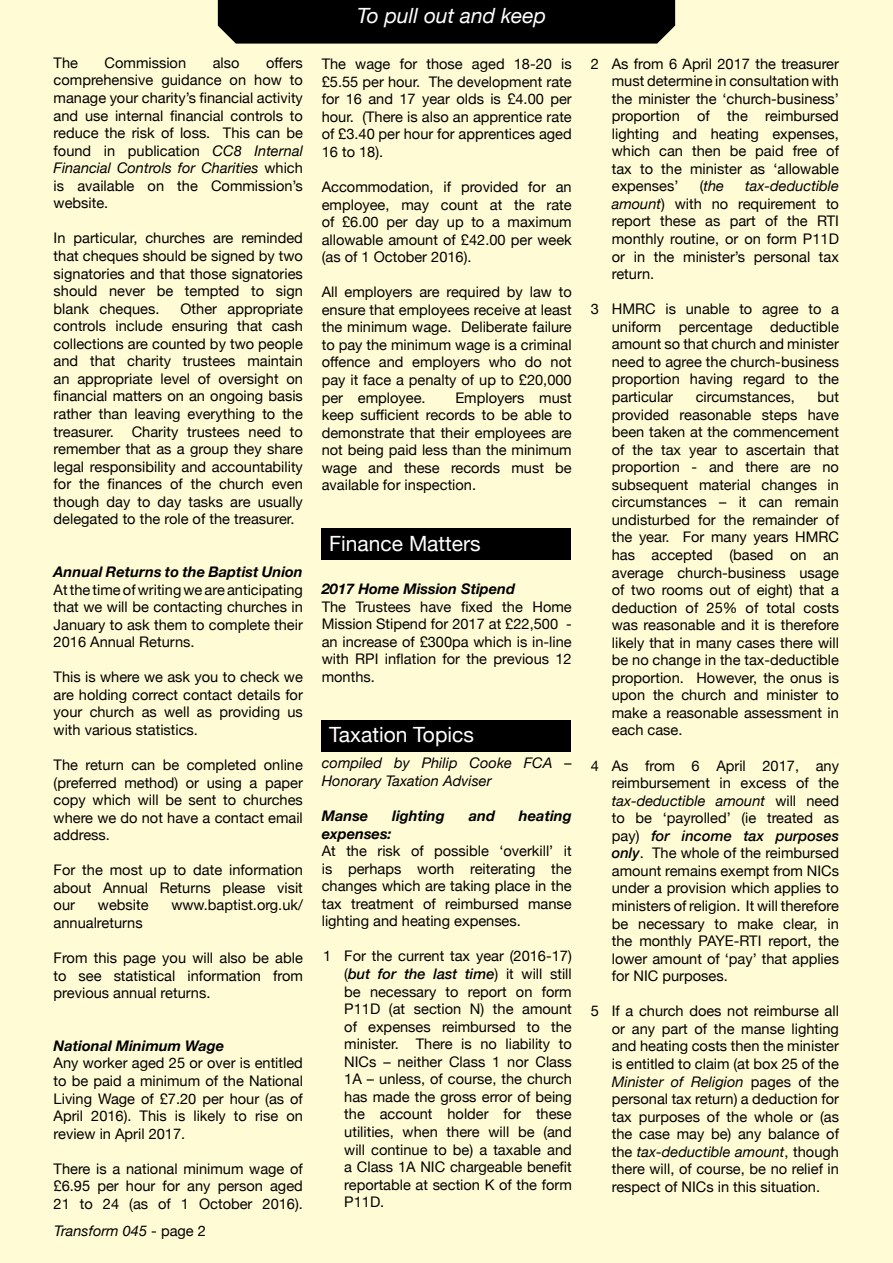
<style>
.page{position:relative;width:893px;height:1263px;background:#fffcd5}
.page>*{position:absolute;margin:0;border:0;box-sizing:border-box;transform-origin:0 0}
.t1{font:21px "Helvetica Neue";color:#fff}
.t2{font:italic 21px "Helvetica Neue";color:#fff}
.t3{font:14.7px/17.5px "Helvetica Neue";color:#000;text-align:justify}
.t4{font:italic 700 14.7px "Helvetica Neue";color:#000}
.t5{font:italic 14.7px/17.5px "Helvetica Neue";color:#000}
.s1{font-style:italic}
.s2{font-style:normal}
.s3{font-weight:500;font-style:italic}
</style>
<div class="page">
<div style="left:218px;top:0;width:457px;height:44px;background:#000"></div>
<div style="left:322px;top:528px;width:249px;height:32px;background:#000"></div>
<div style="left:322px;top:720px;width:249px;height:31px;background:#000"></div>
<p class="t3" style="left:54px;top:55px;width:26px">The</p>
<p class="t3" style="left:105px;top:55px;width:83px">Commission</p>
<p class="t3" style="left:213px;top:55px;width:28px">also</p>
<p class="t3" style="left:54px;top:55px;width:251px;text-indent:212px">offers comprehensive guidance on how to manage your charity’s financial activity and use internal financial controls to reduce the risk of loss. This can be found in publication <span class="s1">CC8 Internal Financial Controls for Charities</span> which is available on the Commission’s website.</p>
<p class="t3" style="left:54px;top:230px;width:251px">In particular, churches are reminded that cheques should be signed by two signatories and that those signatories should never be tempted to sign blank cheques.</p>
<p class="t3" style="left:54px;top:300px;width:251px;text-indent:127px">Other appropriate controls include ensuring that cash collections are counted by two people and that charity trustees maintain an appropriate level of oversight on financial matters on an ongoing basis rather than leaving everything to the treasurer. Charity trustees need to remember that as a group they share legal responsibility and accountability for the finances of the church even though day to day tasks are usually delegated to the role of the treasurer.</p>
<p class="t4" style="left:54px;top:560px;width:251px">Annual Returns to the Baptist Union</p>
<p class="t3" style="left:54px;top:581px;width:251px">At the time of writing we are anticipating that we will be contacting churches in January to ask them to complete their 2016 Annual Returns.</p>
<p class="t3" style="left:54px;top:669px;width:251px">This is where we ask you to check we are holding correct contact details for your church as well as providing us with various statistics.</p>
<p class="t3" style="left:54px;top:757px;width:251px">The return can be completed online (preferred method) or using a paper copy which will be sent to churches where we do not have a contact email address.</p>
<p class="t3" style="left:54px;top:862px;width:251px">For the most up to date information about Annual Returns please visit our</p>
<p class="t3" style="left:98px;top:897px;width:52px">website</p>
<p class="t3" style="left:171px;top:897px;width:133px">www.baptist.org.uk/</p>
<p class="t3" style="left:54px;top:915px;width:91px">annualreturns</p>
<p class="t3" style="left:54px;top:950px;width:251px">From this page you will also be able to see statistical information from previous annual returns.</p>
<p class="t4" style="left:54px;top:1034px;width:172px">National Minimum Wage</p>
<p class="t3" style="left:54px;top:1055px;width:251px">Any worker aged 25 or over is entitled to be paid a minimum of the National Living Wage of £7.20 per hour (as of April 2016). This is likely to rise on review in April 2017.</p>
<p class="t3" style="left:54px;top:1160px;width:251px">There is a national minimum wage of £6.95 per hour for any person aged 21 to 24 (as of 1 October 2016).</p>
<p class="t5" style="left:54px;top:1222px;width:153px">Transform 045 <span class="s2">- page 2</span></p>
<h1 class="t2" style="left:357px;top:0;width:191px">To pull out and keep</h1>
<p class="t3" style="left:322px;top:56px;width:252px">The wage for those aged 18-20 is £5.55 per hour. The development rate for 16 and 17 year olds is £4.00 per hour. (There is also an apprentice rate of £3.40 per hour for apprentices aged 16 to 18).</p>
<p class="t3" style="left:322px;top:179px;width:252px">Accommodation, if provided for an employee, may count at the rate of £6.00 per day up to a maximum allowable amount of £42.00 per week (as of 1 October 2016).</p>
<p class="t3" style="left:322px;top:284px;width:252px">All employers are required by law to ensure that employees receive at least the minimum wage. Deliberate failure to pay the minimum wage is a criminal offence and employers who do not pay it face a penalty of up to £20,000 per employee.</p>
<p class="t3" style="left:322px;top:389px;width:252px;text-indent:134px">Employers must keep sufficient records to be able to demonstrate that their employees are not being paid less than the minimum wage and these records must be available for inspection.</p>
<h1 class="t1" style="left:329px;top:528px;width:153px">Finance Matters</h1>
<p class="t4" style="left:322px;top:577px;width:195px">2017 Home Mission Stipend</p>
<p class="t3" style="left:322px;top:599px;width:252px">The Trustees have fixed the Home Mission Stipend for 2017 at £22,500 - an increase of £300pa which is in-line with RPI inflation for the previous 12 months.</p>
<h1 class="t1" style="left:329px;top:720px;width:146px">Taxation Topics</h1>
<p class="t5" style="left:322px;top:755px;width:251px">compiled by Philip Cooke FCA –<br>Honorary Taxation Adviser</p>
<p class="t4" style="left:322px;top:804px;width:48px">Manse</p>
<p class="t4" style="left:392px;top:804px;width:54px">lighting</p>
<p class="t4" style="left:469px;top:804px;width:28px">and</p>
<p class="t4" style="left:519px;top:804px;width:54px">heating</p>
<p class="t4" style="left:322px;top:822px;width:71px">expenses:</p>
<p class="t3" style="left:322px;top:843px;width:251px">At the risk of possible ‘overkill’ it is perhaps worth reiterating the changes which are taking place in the tax treatment of reimbursed manse lighting and heating expenses.</p>
<p class="t3" style="left:344px;top:948px;width:229px;text-indent:-21px">1 For the current tax year (2016-17) (<span class="s3">but for the last time</span>) it will still be necessary to report on form P11D (at section N) the amount of expenses reimbursed to the minister. There is no liability to NICs – neither Class 1 nor Class 1A – unless, of course, the church has made the gross error of being the account holder for these utilities, when there will be (and will continue to be) a taxable and a Class 1A NIC chargeable benefit reportable at section K of the form P11D.</p>
<p class="t3" style="left:612px;top:55px;width:229px;text-indent:-21px">2 As from 6 April 2017 the treasurer must determine in consultation with the minister the ‘church-business’ proportion of the reimbursed lighting and heating expenses, which can then be paid free of tax to the minister as ‘allowable expenses’</p>
<p class="t5" style="left:700px;top:178px;width:26px"><span class="s2">(</span>the</p>
<p class="t3" style="left:612px;top:178px;width:229px;text-indent:133px"><span class="s1">tax-deductible amount</span>) with no requirement to report these as part of the RTI monthly routine, or on form P11D or in the minister’s personal tax return.</p>
<p class="t3" style="left:612px;top:301px;width:229px;text-indent:-21px">3 HMRC is unable to agree to a uniform percentage deductible amount so that church and minister need to agree the church-business proportion having regard to the particular</p>
<p class="t3" style="left:612px;top:389px;width:229px;text-indent:206px">but provided reasonable steps have been taken at the commencement of the tax year to ascertain that proportion - and there are no subsequent material changes in circumstances – it can remain undisturbed for the remainder of the year. For many years HMRC has accepted (based on an average church-business usage of two rooms out of eight) that a deduction of 25% of total costs was reasonable and it is therefore likely that in many cases there will be no change in the tax-deductible proportion. However, the onus is upon the church and minister to make a reasonable assessment in each case.</p>
<p class="t3" style="left:612px;top:757px;width:229px;text-indent:-21px">4 As from 6 April 2017, any reimbursement in excess of the <span class="s1">tax-deductible amount</span> will need to be ‘payrolled’ (ie treated as pay) <span class="s3">for income tax purposes only</span>. The whole of the reimbursed amount remains exempt from NICs under a provision which applies to ministers of religion. It will therefore be necessary to make clear, in the monthly PAYE-RTI report, the lower amount of ‘pay’ that applies for NIC purposes.</p>
<p class="t3" style="left:612px;top:1003px;width:229px;text-indent:-21px">5 If a church does not reimburse all or any part of the manse lighting and heating costs then the minister is entitled to claim (at box 25 of the <span class="s1">Minister of Religion</span> pages of the personal tax return) a deduction for tax purposes of the whole or (as the case may be) any balance of the <span class="s1">tax-deductible amount</span>, though there will, of course, be no relief in respect of NICs in this situation.</p>
<p class="t3" style="left:696px;top:389px;width:101px">circumstances,</p>
</div>
